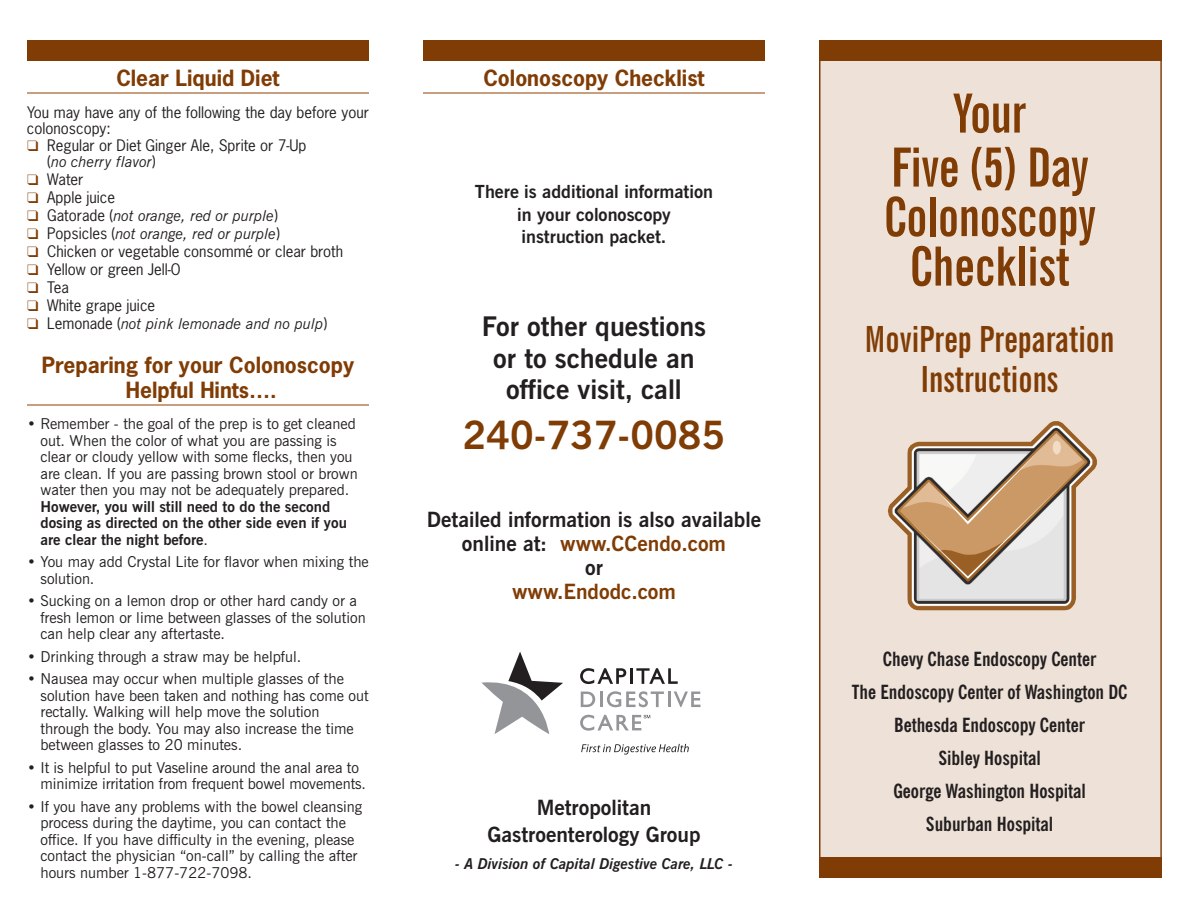
<style>
.page{position:relative;width:1188px;height:918px;background:#fff}
.page>*{position:absolute;margin:0;border:0;box-sizing:border-box;transform-origin:0 0}
.t1{font:700 extra-condensed 54px/54px "News Gothic BT";letter-spacing:-.01em;color:#803c05;text-align:center}
.t2{font:700 39px "News Gothic BT";color:#803c05}
.t3{font:700 extra-condensed 36px/40.5px "News Gothic BT";color:#803c05;text-align:center}
.t4{font:700 27px/31.5px "News Gothic BT";color:#231f20;text-align:center}
.t5{font:700 21px/24px "News Gothic BT";color:#231f20;text-align:center}
.t6{font:700 21px/25.2px "News Gothic";color:#803c05;text-align:center}
.t7{font:700 21px "News Gothic BT";color:#803c05}
.t8{font:700 condensed 19.5px/33px "News Gothic BT";color:#231f20;text-align:center}
.t9{font:700 18px/22.5px "News Gothic BT";color:#231f20;text-align:center}
.t10{font:15px/16.5px "News Gothic BT";color:#231f20}
.t11{font:15px/16.5px "News Gothic";color:#231f20}
.t12{font:italic 15px "News Gothic BT";color:#231f20}
.t13{font:700 15px/16.5px "News Gothic BT";color:#231f20}
.t14{font:italic 700 15px "News Gothic BT";color:#231f20}
.s1{color:#803c05}
.s2{font-family:"News Gothic";font-style:normal}
.s3{font-weight:400}
</style>
<div class="page">
<div style="left:820px;top:42px;width:340px;height:834px;background:#eee2d8"></div>
<hr style="left:27px;top:92px;width:342px;height:2px;background:#c79f80">
<hr style="left:27px;top:404px;width:342px;height:1px;background:#c79f80">
<hr style="left:423px;top:92px;width:342px;height:2px;background:#c79f80">
<svg style="left:887px;top:421px;width:210px;height:190px"></svg>
<div style="left:819px;top:40px;width:343px;height:21px;background:#803c05"></div>
<div style="left:423px;top:40px;width:342px;height:21px;background:#803c05"></div>
<div style="left:27px;top:40px;width:342px;height:21px;background:#803c05"></div>
<div style="left:819px;top:857px;width:343px;height:21px;background:#803c05"></div>
<svg style="left:481px;top:652px;width:82px;height:82px"></svg>
<svg style="left:580px;top:668px;width:46px;height:16px"></svg>
<hr style="left:630px;top:668px;width:3px;height:16px;background:#231f20">
<svg style="left:636px;top:668px;width:42px;height:16px"></svg>
<svg style="left:581px;top:691px;width:120px;height:16px"></svg>
<svg style="left:581px;top:744px;width:108px;height:11px"></svg>
<svg style="left:580px;top:714px;width:70px;height:17px"></svg>
<h3 class="t6" style="left:116px;top:66px;width:165px">Clear Liquid Diet</h3>
<p class="t11" style="left:27px;top:104px;width:344px">You may have any of the following the day before your colonoscopy:</p>
<p class="t11" style="left:27px;top:137px;width:281px"><span class="s1">❑</span> Regular or Diet Ginger Ale, Sprite or 7-Up</p>
<p class="t12" style="left:47px;top:156px;width:110px"><span class="s2">(</span>no cherry flavor<span class="s2">)</span></p>
<p class="t11" style="left:27px;top:172px;width:58px"><span class="s1">❑</span> Water</p>
<p class="t11" style="left:27px;top:190px;width:90px"><span class="s1">❑</span> Apple juice</p>
<p class="t12" style="left:27px;top:210px;width:252px"><span class="s1">❑</span> <span class="s2">Gatorade (</span>not orange, red or purple<span class="s2">)</span></p>
<p class="t12" style="left:27px;top:228px;width:254px"><span class="s1">❑</span> <span class="s2">Popsicles (</span>not orange, red or purple<span class="s2">)</span></p>
<p class="t11" style="left:27px;top:244px;width:318px"><span class="s1">❑</span> Chicken or vegetable consommé or clear broth</p>
<p class="t11" style="left:27px;top:262px;width:155px"><span class="s1">❑</span> Yellow or green Jell-O</p>
<p class="t11" style="left:27px;top:280px;width:43px"><span class="s1">❑</span> Tea</p>
<p class="t11" style="left:27px;top:298px;width:130px"><span class="s1">❑</span> White grape juice</p>
<p class="t12" style="left:27px;top:318px;width:302px"><span class="s1">❑</span> <span class="s2">Lemonade (</span>not pink lemonade and no pulp<span class="s2">)</span></p>
<h3 class="t6" style="left:42px;top:353px;width:314px">Preparing for your Colonoscopy<br>Helpful Hints….</h3>
<p class="t10" style="left:41px;top:417px;width:319px;text-indent:-14px">• Remember - the goal of the prep is to get cleaned out. When the color of what you are passing is clear or cloudy yellow with some flecks, then you are clean. If you are passing brown stool or brown water then you may not be adequately prepared.</p>
<p class="t13" style="left:40px;top:500px;width:308px">However, you will still need to do the second dosing as directed on the other side even if you are clear the night before<span class="s3">.</span></p>
<p class="t10" style="left:41px;top:555px;width:330px;text-indent:-14px">• You may add Crystal Lite for flavor when mixing the solution.</p>
<p class="t10" style="left:41px;top:594px;width:327px;text-indent:-13px">• Sucking on a lemon drop or other hard candy or a fresh lemon or lime between glasses of the solution can help clear any aftertaste.</p>
<p class="t10" style="left:27px;top:650px;width:276px">• Drinking through a straw may be helpful.</p>
<p class="t10" style="left:41px;top:672px;width:330px;text-indent:-13px">• Nausea may occur when multiple glasses of the solution have been taken and nothing has come out rectally. Walking will help move the solution through the body. You may also increase the time between glasses to 20 minutes.</p>
<p class="t10" style="left:41px;top:761px;width:327px;text-indent:-13px">• It is helpful to put Vaseline around the anal area to minimize irritation from frequent bowel movements.</p>
<p class="t10" style="left:41px;top:800px;width:323px;text-indent:-14px">• If you have any problems with the bowel cleansing process during the daytime, you can contact the office. If you have difficulty in the evening, please contact the physician “on-call” by calling the after hours number 1-877-722-7098.</p>
<h3 class="t6" style="left:483px;top:66px;width:223px">Colonoscopy Checklist</h3>
<p class="t9" style="left:475px;top:182px;width:240px">There is additional information in your colonoscopy instruction packet.</p>
<h3 class="t4" style="left:482px;top:313px;width:226px">For other questions or to schedule an office visit, call</h3>
<h2 class="t2" style="left:463px;top:420px;width:264px">240-737-0085</h2>
<h3 class="t5" style="left:427px;top:509px;width:336px">Detailed information is also available online at: <span class="s1">www.CCendo.com<br></span>or</h3>
<h3 class="t7" style="left:512px;top:584px;width:165px">www.Endodc.com</h3>
<h3 class="t5" style="left:487px;top:796px;width:215px;line-height:27px">Metropolitan<br>Gastroenterology Group</h3>
<p class="t14" style="left:455px;top:858px;width:279px">- A Division of Capital Digestive Care, LLC -</p>
<h1 class="t1" style="left:891px;top:91px;width:199px">Your<br>Five (5) Day</h1>
<h1 class="t1" style="left:884px;top:196px;width:214px;line-height:49.5px">Colonoscopy<br>Checklist</h1>
<h3 class="t3" style="left:865px;top:321px;width:251px">MoviPrep Preparation<br>Instructions</h3>
<h3 class="t8" style="left:852px;top:644px;width:277px">Chevy Chase Endoscopy Center<br>The Endoscopy Center of Washington DC<br>Bethesda Endoscopy Center<br>Sibley Hospital<br>George Washington Hospital<br>Suburban Hospital</h3>
</div>
